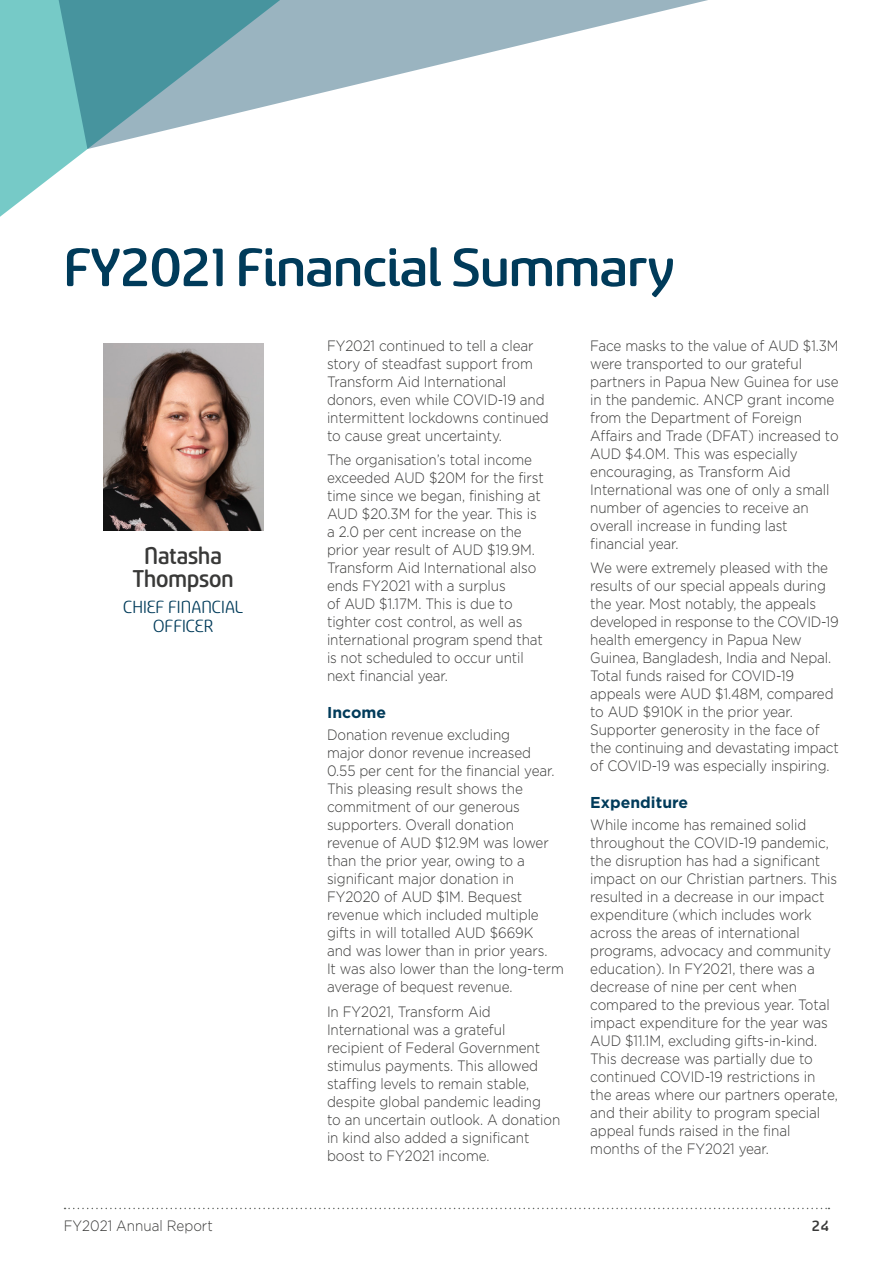
<style>
.page{position:relative;width:893px;height:1263px;background:#fff}
.page>*{position:absolute;margin:0;border:0;box-sizing:border-box;transform-origin:0 0}
.IP_subhead_A_head_40{font:500 60px "Sancoale Softened";letter-spacing:-.01em;color:#003b5a}
.Featured_name_SG{font:500 27px/22.5px "Sancoale Softened";color:#393938;text-align:center;scale:.9 1}
.Featured_name_subhea{font:19.5px/19.5px "Sancoale Softened";color:#003b5a;text-align:center}
.t1{font:500 16.5px "Sancoale Softened";color:#393938}
.Text_B_heads_SG{font:700 15.75px "Gotham";letter-spacing:.005em;color:#003b5a}
.Body_black_report_SG{font:300 15px/18px "Gotham";letter-spacing:-.005em;color:#393938;scale:.9 1}
</style>
<div class="page">
<img style="left:104px;top:370px;width:159px;height:160px">
<svg style="left:0;top:0;width:264px;height:370px"></svg>
<svg style="left:57px;top:0;width:651px;height:149px"></svg>
<svg style="left:65px;top:1208px;width:764px;height:1px"></svg>
<p class="IP_subhead_A_head_40" style="left:64px;top:239px;width:612px">FY2021 Financial Summary</p>
<p class="Featured_name_SG" style="left:133px;top:545px;width:114px">Natasha<br>Thompson</p>
<p class="Featured_name_subhea" style="left:123px;top:597px;width:121px">CHIEF FINANCIAL<br>OFFICER</p>
<p class="Body_black_report_SG" style="left:327px;top:336px;width:248px">FY2021 continued to tell a clear story of steadfast support from<br>Transform Aid International donors, even while COVID-19 and intermittent lockdowns continued to cause great uncertainty.</p>
<p class="Body_black_report_SG" style="left:327px;top:450px;width:242px">The organisation’s total income exceeded AUD $20M for the first time since we began, finishing at<br>AUD $20.3M for the year. This is a 2.0 per cent increase on the prior year result of AUD $19.9M.<br>Transform Aid International also ends FY2021 with a surplus<br>of AUD $1.17M. This is due to tighter cost control, as well as international program spend that is not scheduled to occur until next financial year.</p>
<p class="Text_B_heads_SG" style="left:327px;top:703px;width:61px">Income</p>
<p class="Body_black_report_SG" style="left:327px;top:726px;width:265px">Donation revenue excluding<br>major donor revenue increased<br>0.55 per cent for the financial year.<br>This pleasing result shows the commitment of our generous supporters. Overall donation revenue of AUD $12.9M was lower than the prior year, owing to a significant major donation in<br>FY2020 of AUD $1M. Bequest revenue which included multiple gifts in will totalled AUD $669K<br>and was lower than in prior years.<br>It was also lower than the long-term average of bequest revenue.</p>
<p class="Body_black_report_SG" style="left:327px;top:1002px;width:261px">In FY2021, Transform Aid<br>International was a grateful recipient of Federal Government stimulus payments. This allowed staffing levels to remain stable, despite global pandemic leading<br>to an uncertain outlook. A donation in kind also added a significant boost to FY2021 income.</p>
<p class="Body_black_report_SG" style="left:590px;top:336px;width:278px">Face masks to the value of AUD $1.3M were transported to our grateful partners in Papua New Guinea for use in the pandemic. ANCP grant income from the Department of Foreign<br>Affairs and Trade (DFAT) increased to<br>AUD $4.0M. This was especially encouraging, as Transform Aid<br>International was one of only a small number of agencies to receive an overall increase in funding last financial year.</p>
<p class="Body_black_report_SG" style="left:590px;top:558px;width:278px">We were extremely pleased with the results of our special appeals during the year. Most notably, the appeals developed in response to the COVID-19 health emergency in Papua New Guinea, Bangladesh, India and Nepal.<br>Total funds raised for COVID-19 appeals were AUD $1.48M, compared to AUD $910K in the prior year.<br>Supporter generosity in the face of the continuing and devastating impact of COVID-19 was especially inspiring.</p>
<p class="Text_B_heads_SG" style="left:590px;top:793px;width:100px">Expenditure</p>
<p class="Body_black_report_SG" style="left:590px;top:816px;width:277px">While income has remained solid throughout the COVID-19 pandemic, the disruption has had a significant impact on our Christian partners. This resulted in a decrease in our impact expenditure (which includes work across the areas of international programs, advocacy and community education). In FY2021, there was a decrease of nine per cent when compared to the previous year. Total impact expenditure for the year was AUD $11.1M, excluding gifts-in-kind.<br>This decrease was partially due to continued COVID-19 restrictions in the areas where our partners operate, and their ability to program special appeal funds raised in the final months of the FY2021 year.</p>
<p class="Body_black_report_SG" style="left:64px;top:1217px;width:167px">FY2021 Annual Report</p>
<p class="t1" style="left:812px;top:1218px;width:19px">24</p>
</div>
